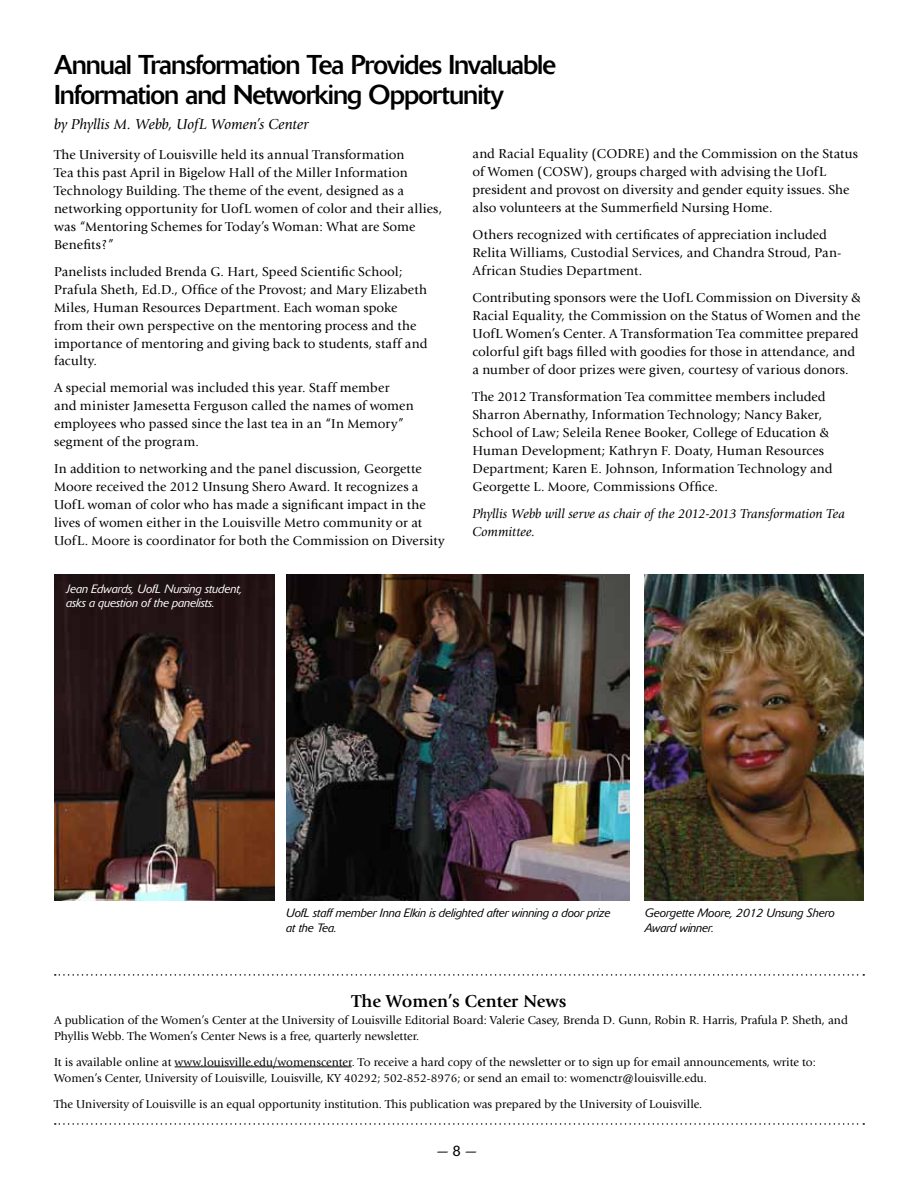
<style>
.page{position:relative;width:918px;height:1188px;background:#fff}
.page>*{position:absolute;margin:0;border:0;box-sizing:border-box;transform-origin:0 0}
.t1{font:27px/30px "Delta";letter-spacing:-.035em;color:#000}
.t2{font:700 18px "Giovanni";color:#000}
.t3{font:italic 15px "Giovanni";letter-spacing:-.005em;color:#000}
.t4{font:300 15px "Delta";color:#000}
.t5{font:13.5px/18px "Giovanni";letter-spacing:.01em;color:#000}
.t6{font:italic 13.5px/18px "Giovanni";color:#000}
.t7{font:12px/16.5px "Giovanni";color:#000}
.t8{font:italic 300 12px/14.4px "Delta";color:#000}
.t9{font:italic 300 12px/14.4px "Delta";color:#fff}
</style>
<div class="page">
<hr style="left:175px;top:1067px;width:177px;height:1px;background:#000">
<svg style="left:55px;top:1123px;width:809px;height:2px"></svg>
<svg style="left:55px;top:974px;width:809px;height:2px"></svg>
<img style="left:286px;top:574px;width:344px;height:327px">
<img style="left:54px;top:574px;width:220px;height:327px">
<img style="left:645px;top:574px;width:219px;height:327px">
<h1 class="t1" style="left:54px;top:50px;width:504px">Annual Transformation Tea Provides Invaluable<br>Information and Networking Opportunity</h1>
<p class="t3" style="left:54px;top:116px;width:256px">by Phyllis M. Webb, UofL Women’s Center</p>
<p class="t5" style="left:54px;top:145px;width:390px">The University of Louisville held its annual Transformation<br>Tea this past April in Bigelow Hall of the Miller Information Technology Building. The theme of the event, designed as a networking opportunity for UofL women of color and their allies, was “Mentoring Schemes for Today’s Woman: What are Some Benefits?”</p>
<p class="t5" style="left:54px;top:262px;width:375px">Panelists included Brenda G. Hart, Speed Scientific School; Prafula Sheth, Ed.D., Office of the Provost; and Mary Elizabeth Miles, Human Resources Department. Each woman spoke from their own perspective on the mentoring process and the importance of mentoring and giving back to students, staff and faculty.</p>
<p class="t5" style="left:54px;top:379px;width:361px">A special memorial was included this year. Staff member and minister Jamesetta Ferguson called the names of women employees who passed since the last tea in an “In Memory” segment of the program.</p>
<p class="t5" style="left:54px;top:460px;width:392px">In addition to networking and the panel discussion, Georgette Moore received the 2012 Unsung Shero Award. It recognizes a UofL woman of color who has made a significant impact in the lives of women either in the Louisville Metro community or at UofL. Moore is coordinator for both the Commission on Diversity</p>
<p class="t9" style="left:66px;top:581px;width:178px">Jean Edwards, UofL Nursing student, asks a question of the panelists.</p>
<p class="t5" style="left:472px;top:145px;width:387px">and Racial Equality (CODRE) and the Commission on the Status of Women (COSW), groups charged with advising the UofL president and provost on diversity and gender equity issues. She also volunteers at the Summerfield Nursing Home.</p>
<p class="t5" style="left:472px;top:226px;width:370px">Others recognized with certificates of appreciation included<br>Relita Williams, Custodial Services, and Chandra Stroud, Pan-<br>African Studies Department.</p>
<p class="t5" style="left:472px;top:289px;width:390px">Contributing sponsors were the UofL Commission on Diversity &amp; Racial Equality, the Commission on the Status of Women and the UofL Women’s Center. A Transformation Tea committee prepared colorful gift bags filled with goodies for those in attendance, and a number of door prizes were given, courtesy of various donors.</p>
<p class="t5" style="left:472px;top:388px;width:362px">The 2012 Transformation Tea committee members included Sharron Abernathy, Information Technology; Nancy Baker, School of Law; Seleila Renee Booker, College of Education &amp; Human Development; Kathryn F. Doaty, Human Resources Department; Karen E. Johnson, Information Technology and Georgette L. Moore, Commissions Office.</p>
<p class="t6" style="left:472px;top:505px;width:374px">Phyllis Webb will serve as chair of the 2012-2013 Transformation Tea<br>Committee.</p>
<p class="t8" style="left:286px;top:906px;width:326px">UofL staff member Inna Elkin is delighted after winning a door prize at the Tea.</p>
<p class="t8" style="left:645px;top:906px;width:192px">Georgette Moore, 2012 Unsung Shero<br>Award winner.</p>
<h2 class="t2" style="left:352px;top:991px;width:216px">The Women’s Center News</h2>
<p class="t7" style="left:54px;top:1012px;width:795px">A publication of the Women’s Center at the University of Louisville Editorial Board: Valerie Casey, Brenda D. Gunn, Robin R. Harris, Prafula P. Sheth, and<br>Phyllis Webb. The Women’s Center News is a free, quarterly newsletter.</p>
<p class="t7" style="left:54px;top:1054px;width:763px">It is available online at www.louisville.edu/womenscenter. To receive a hard copy of the newsletter or to sign up for email announcements, write to:<br>Women’s Center, University of Louisville, Louisville, KY 40292; 502-852-8976; or send an email to: womenctr@louisville.edu.</p>
<p class="t7" style="left:54px;top:1096px;width:650px">The University of Louisville is an equal opportunity institution. This publication was prepared by the University of Louisville.</p>
<p class="t4" style="left:437px;top:1142px;width:41px">— 8 —</p>
</div>
